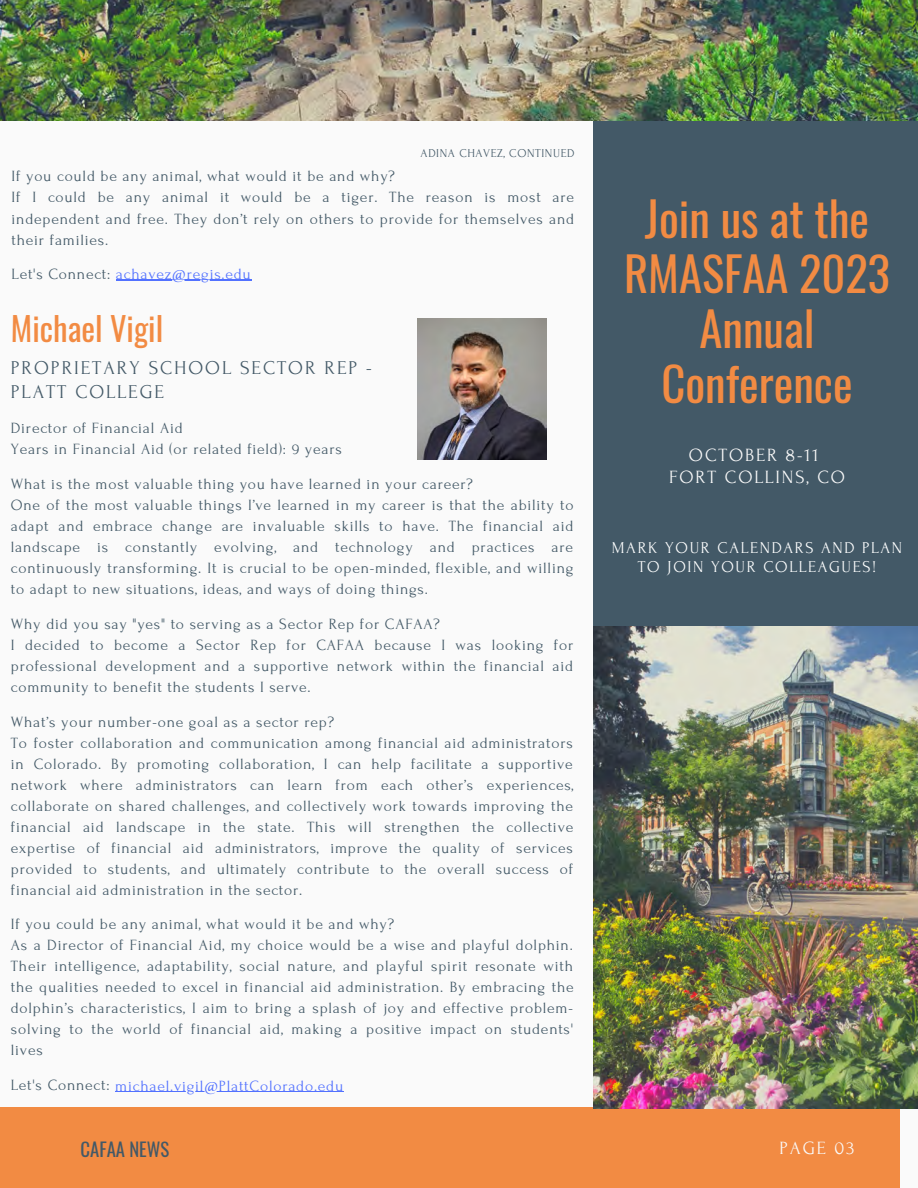
<style>
.page{position:relative;width:918px;height:1188px;background:#fafafa}
.page>*{position:absolute;margin:0;border:0;box-sizing:border-box;transform-origin:0 0}
.t1{font:46.65px/55.1px "Oswald";color:#f28b43;text-align:center}
.t2{font:32.55px "Oswald";color:#f28b43}
.t3{font:19.5px "Forum";letter-spacing:.1em;color:#435967}
.t4{font:18.75px "Forum";letter-spacing:.1em;color:#fafafa}
.t5{font:18.6px "Oswald";color:#435967}
.t6{font:18.6px "Forum";letter-spacing:.1em;color:#fafafa}
.t7{font:16.5px/19.5px "Forum";letter-spacing:.1em;color:#feffff;text-align:center}
.t8{font:15.6px/21px "Forum";letter-spacing:.05em;color:#435967;text-align:justify}
.t9{font:15.6px "Forum";letter-spacing:.05em;color:#5271ff}
.t10{font:12px "Forum";letter-spacing:.05em;color:#435967}
.s1{color:#435967}
</style>
<div class="page">
<div style="left:594px;top:104px;width:324px;height:1004px;background:#435967"></div>
<div style="left:0;top:1107px;width:900px;height:81px;background:#f28b43"></div>
<img style="left:0;top:0;width:918px;height:121px">
<hr style="left:115px;top:1091px;width:229px;height:1px;background:#5271ff">
<img style="left:417px;top:319px;width:130px;height:140px">
<hr style="left:116px;top:280px;width:136px;height:1px;background:#5271ff">
<img style="left:594px;top:627px;width:324px;height:481px">
<p class="t10" style="left:421px;top:147px;width:155px">ADINA CHAVEZ, CONTINUED</p>
<p class="t8" style="left:12px;top:166px;width:385px">If you could be any animal, what would it be and why?</p>
<p class="t8" style="left:12px;top:187px;width:564px">If I could be any animal it would be a tiger. The reason is most are independent and free. They don’t rely on others to provide for themselves and their families.</p>
<p class="t9" style="left:12px;top:265px;width:241px"><span class="s1">Let's Connect:</span> achavez@regis.edu</p>
<p class="t2" style="left:11px;top:303px;width:154px">Michael Vigil</p>
<p class="t3" style="left:11px;top:358px;width:363px">PROPRIETARY SCHOOL SECTOR REP -</p>
<p class="t3" style="left:11px;top:381px;width:155px">PLATT COLLEGE</p>
<p class="t8" style="left:11px;top:417px;width:173px">Director of Financial Aid</p>
<p class="t8" style="left:11px;top:438px;width:333px">Years in Financial Aid (or related field): 9 years</p>
<p class="t8" style="left:11px;top:473px;width:464px">What is the most valuable thing you have learned in your career?</p>
<p class="t8" style="left:11px;top:494px;width:564px">One of the most valuable things I’ve learned in my career is that the ability to adapt and embrace change are invaluable skills to have. The financial aid landscape is constantly evolving, and technology and practices are continuously transforming. It is crucial to be open-minded, flexible, and willing to adapt to new situations, ideas, and ways of doing things.</p>
<p class="t8" style="left:11px;top:613px;width:430px">Why did you say "yes" to serving as a Sector Rep for CAFAA?</p>
<p class="t8" style="left:11px;top:634px;width:564px">I decided to become a Sector Rep for CAFAA because I was looking for professional development and a supportive network within the financial aid community to benefit the students I serve.</p>
<p class="t8" style="left:11px;top:711px;width:325px">What’s your number-one goal as a sector rep?</p>
<p class="t8" style="left:11px;top:732px;width:564px">To foster collaboration and communication among financial aid administrators in Colorado. By promoting collaboration, I can help facilitate a supportive network where administrators can learn from each other’s experiences, collaborate on shared challenges, and collectively work towards improving the financial aid landscape in the state. This will strengthen the collective expertise of financial aid administrators, improve the quality of services provided to students, and ultimately contribute to the overall success of financial aid administration in the sector.</p>
<p class="t8" style="left:11px;top:914px;width:385px">If you could be any animal, what would it be and why?</p>
<p class="t8" style="left:11px;top:935px;width:564px">As a Director of Financial Aid, my choice would be a wise and playful dolphin.<br>Their intelligence, adaptability, social nature, and playful spirit resonate with the qualities needed to excel in financial aid administration. By embracing the dolphin’s characteristics, I aim to bring a splash of joy and effective problem&shy;solving to the world of financial aid, making a positive impact on students' lives</p>
<p class="t9" style="left:11px;top:1077px;width:334px"><span class="s1">Let's Connect:</span> michael.vigil@PlattColorado.edu</p>
<p class="t1" style="left:624px;top:190px;width:268px">Join us at the<br>RMASFAA 2023</p>
<p class="t1" style="left:700px;top:300px;width:117px">Annual</p>
<p class="t1" style="left:661px;top:355px;width:193px">Conference</p>
<p class="t4" style="left:689px;top:445px;width:131px">OCTOBER 8-11</p>
<p class="t4" style="left:669px;top:467px;width:178px">FORT COLLINS, CO</p>
<p class="t7" style="left:612px;top:538px;width:292px">MARK YOUR CALENDARS AND PLAN<br>TO JOIN YOUR COLLEAGUES!</p>
<p class="t5" style="left:81px;top:1135px;width:90px">CAFAA NEWS</p>
<p class="t6" style="left:780px;top:1138px;width:76px">PAGE 03</p>
</div>
